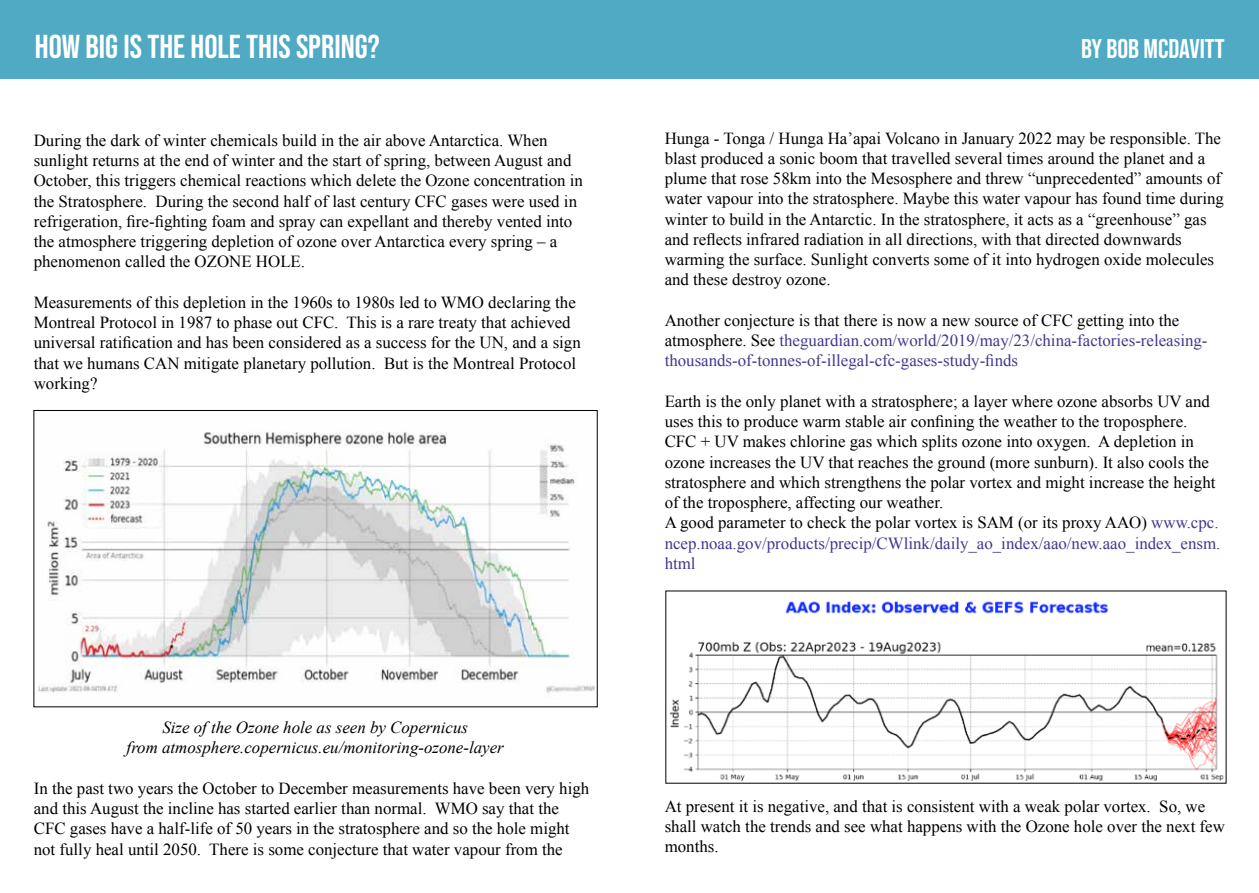
<style>
.page{position:relative;width:1259px;height:893px;background:#fff}
.page>*{position:absolute;margin:0;border:0;box-sizing:border-box;transform-origin:0 0}
.t1{font:33px "Bebas Neue";color:#fff}
.t2{font:27px "Bebas Neue";color:#fff}
.t3{font:16.8px/20.2px "Times New Roman";color:#000}
.t4{font:16.8px/20.2px "Times New Roman";color:#41388f}
.t5{font:italic 16.8px/20.2px "Times New Roman";color:#000;text-align:center}
.s1{color:#000}
.s2{color:#41388f}
</style>
<div class="page">
<div style="left:0;top:0;width:1259px;height:79px;background:#50aac4"></div>
<img style="left:38px;top:431px;width:557px;height:263px">
<div style="left:34px;top:410px;width:563px;height:297px;border:1px solid #000"></div>
<img style="left:669px;top:601px;width:555px;height:180px">
<h1 class="t1" style="left:35px;top:28px;width:346px">HOW BIG IS THE HOLE THIS SPRING?</h1>
<h2 class="t2" style="left:1081px;top:33px;width:145px">BY BOB MCDAVITT</h2>
<p class="t3" style="left:34px;top:130px;width:551px">During the dark of winter chemicals build in the air above Antarctica. When sunlight returns at the end of winter and the start of spring, between August and October, this triggers chemical reactions which delete the Ozone concentration in the Stratosphere. During the second half of last century CFC gases were used in refrigeration, fire-fighting foam and spray can expellant and thereby vented into the atmosphere triggering depletion of ozone over Antarctica every spring – a phenomenon called the OZONE HOLE.</p>
<p class="t3" style="left:34px;top:292px;width:548px">Measurements of this depletion in the 1960s to 1980s led to WMO declaring the Montreal Protocol in 1987 to phase out CFC. This is a rare treaty that achieved universal ratification and has been considered as a success for the UN, and a sign that we humans CAN mitigate planetary pollution. But is the Montreal Protocol working?</p>
<p class="t5" style="left:127px;top:717px;width:378px">Size of the Ozone hole as seen by Copernicus<br>from atmosphere.copernicus.eu/monitoring-ozone-layer</p>
<p class="t3" style="left:34px;top:778px;width:557px">In the past two years the October to December measurements have been very high and this August the incline has started earlier than normal. WMO say that the CFC gases have a half-life of 50 years in the stratosphere and so the hole might not fully heal until 2050. There is some conjecture that water vapour from the</p>
<p class="t3" style="left:664px;top:128px;width:561px">Hunga - Tonga / Hunga Ha’apai Volcano in January 2022 may be responsible. The blast produced a sonic boom that travelled several times around the planet and a plume that rose 58km into the Mesosphere and threw “unprecedented” amounts of water vapour into the stratosphere. Maybe this water vapour has found time during winter to build in the Antarctic. In the stratosphere, it acts as a “greenhouse” gas and reflects infrared radiation in all directions, with that directed downwards warming the surface. Sunlight converts some of it into hydrogen oxide molecules and these destroy ozone.</p>
<p class="t4" style="left:664px;top:310px;width:544px"><span class="s1">Another conjecture is that there is now a new source of CFC getting into the atmosphere. See</span> theguardian.com/world/2019/may/23/china-factories-releasing&shy;thousands-of-tonnes-of-illegal-cfc-gases-study-finds</p>
<p class="t3" style="left:664px;top:391px;width:557px">Earth is the only planet with a stratosphere; a layer where ozone absorbs UV and uses this to produce warm stable air confining the weather to the troposphere.<br>CFC + UV makes chlorine gas which splits ozone into oxygen. A depletion in ozone increases the UV that reaches the ground (more sunburn). It also cools the stratosphere and which strengthens the polar vortex and might increase the height of the troposphere, affecting our weather.<br>A good parameter to check the polar vortex is SAM (or its proxy AAO) <span class="s2">www.cpc. ncep.noaa.gov/products/precip/CWlink/daily_ao_index/aao/new.aao_index_ensm. html</span></p>
<p class="t3" style="left:664px;top:796px;width:562px">At present it is negative, and that is consistent with a weak polar vortex. So, we shall watch the trends and see what happens with the Ozone hole over the next few months.</p>
</div>
